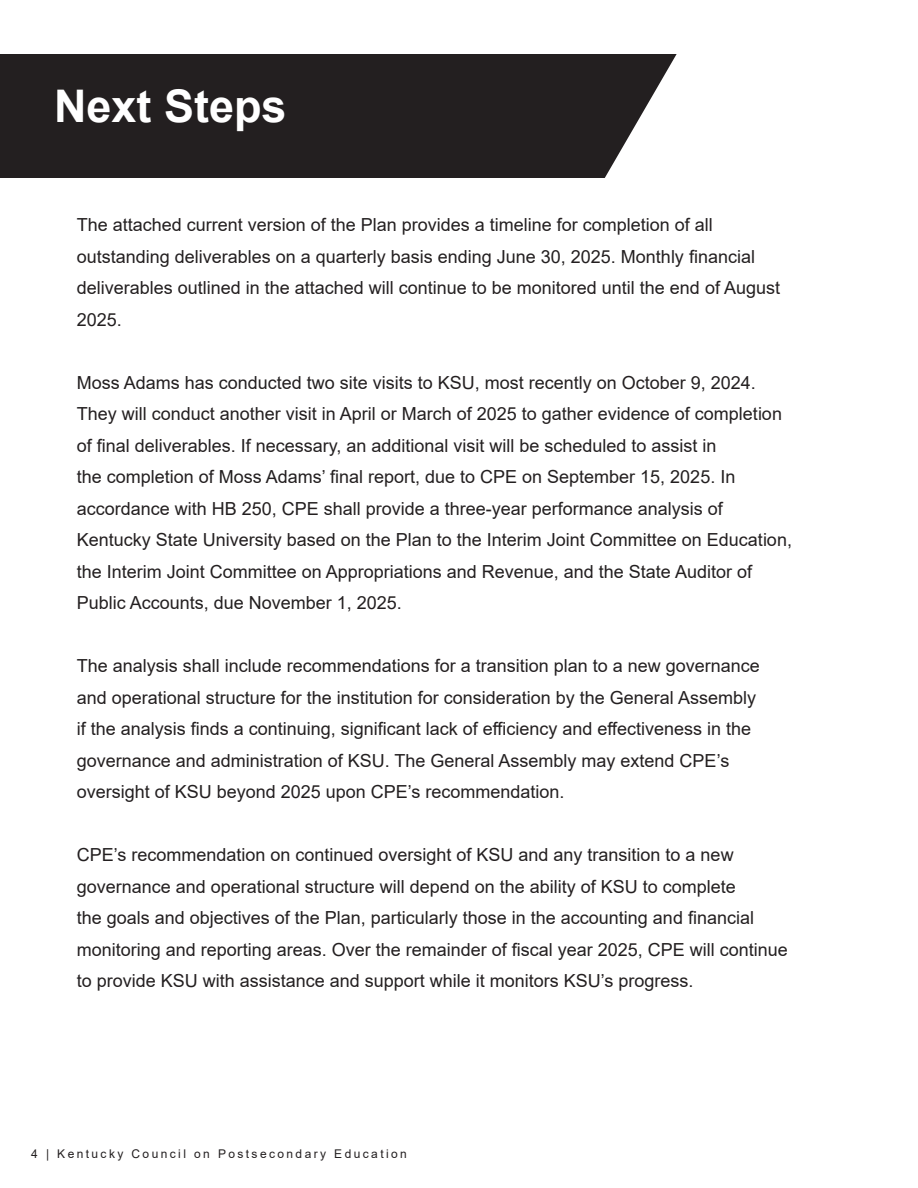
<style>
.page{position:relative;width:918px;height:1188px;background:#fff}
.page>*{position:absolute;margin:0;border:0;box-sizing:border-box;transform-origin:0 0}
.t1{font:700 45px "Arial";color:#fff}
.t2{font:18px/31.5px "Arial";color:#231f20}
.t3{font:12px "Arial";letter-spacing:.2em;color:#231f20}
</style>
<div class="page">
<div style="left:0;top:54px;width:721px;height:123px;background:#231f20"></div>
<svg style="left:594px;top:54px;width:127px;height:124px;fill:#fff"></svg>
<p class="t1" style="left:54px;top:75px;width:234px">Next Steps</p>
<p class="t1" style="left:54px;top:75px;width:158px">Timelin</p>
<p class="t2" style="left:77px;top:209px;width:705px">The attached current version of the Plan provides a timeline for completion of all outstanding deliverables on a quarterly basis ending June 30, 2025. Monthly financial deliverables outlined in the attached will continue to be monitored until the end of August 2025.</p>
<p class="t2" style="left:77px;top:367px;width:717px">Moss Adams has conducted two site visits to KSU, most recently on October 9, 2024.<br>They will conduct another visit in April or March of 2025 to gather evidence of completion of final deliverables. If necessary, an additional visit will be scheduled to assist in<br>the completion of Moss Adams’ final report, due to CPE on September 15, 2025. In accordance with HB 250, CPE shall provide a three-year performance analysis of Kentucky State University based on the Plan to the Interim Joint Committee on Education, the Interim Joint Committee on Appropriations and Revenue, and the State Auditor of Public Accounts, due November 1, 2025.</p>
<p class="t2" style="left:77px;top:650px;width:685px">The analysis shall include recommendations for a transition plan to a new governance and operational structure for the institution for consideration by the General Assembly if the analysis finds a continuing, significant lack of efficiency and effectiveness in the governance and administration of KSU. The General Assembly may extend CPE’s oversight of KSU beyond 2025 upon CPE’s recommendation.</p>
<p class="t2" style="left:77px;top:839px;width:713px">CPE’s recommendation on continued oversight of KSU and any transition to a new governance and operational structure will depend on the ability of KSU to complete<br>the goals and objectives of the Plan, particularly those in the accounting and financial monitoring and reporting areas. Over the remainder of fiscal year 2025, CPE will continue to provide KSU with assistance and support while it monitors KSU’s progress.</p>
<p class="t3" style="left:31px;top:1145px;width:377px">4 | Kentucky Council on Postsecondary Education</p>
</div>
